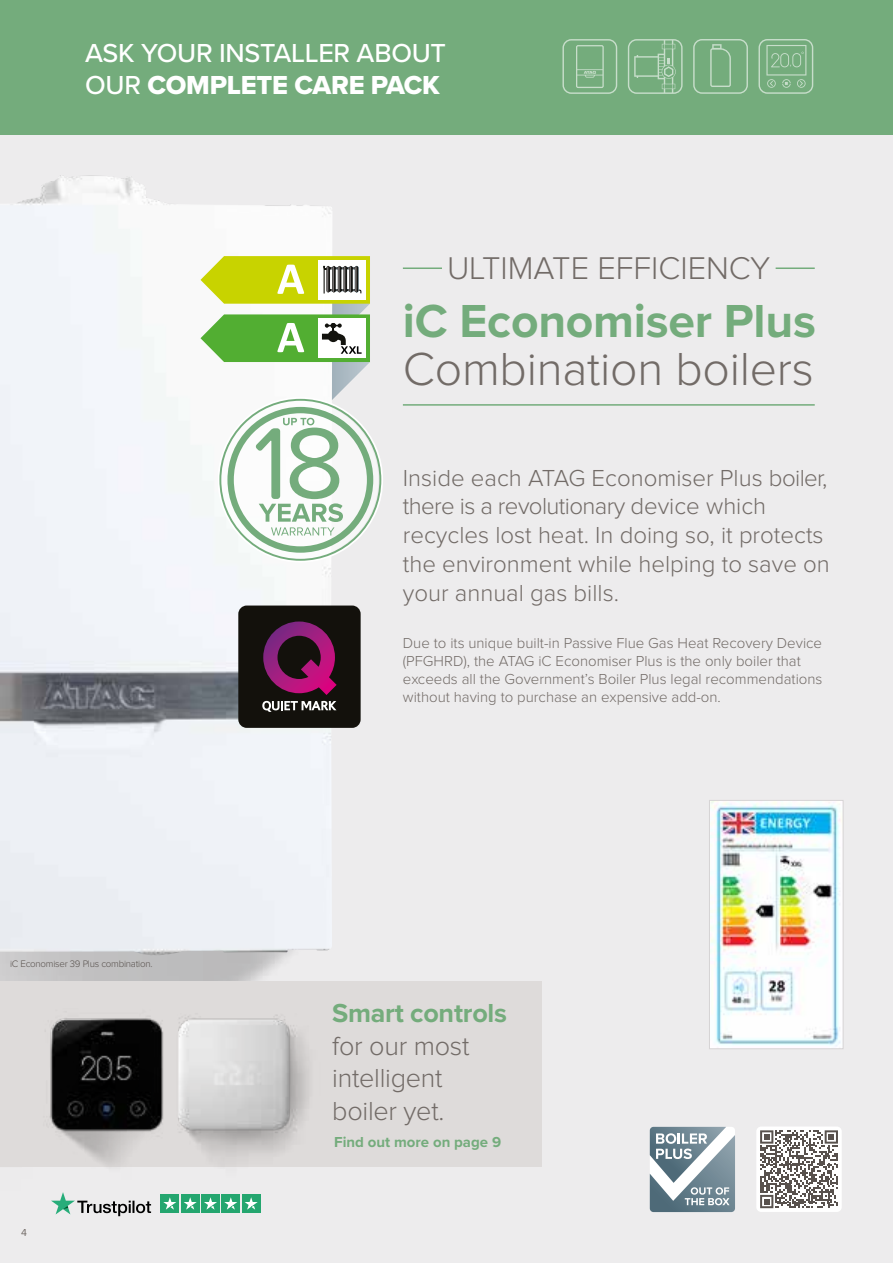
<style>
.page{position:relative;width:893px;height:1263px;background:#edeced}
.page>*{position:absolute;margin:0;border:0;box-sizing:border-box;transform-origin:0 0}
.t1{font:300 48px "Proxima Nova";letter-spacing:-.005em;color:#726b67}
.t2{font:700 48px "Proxima Nova";letter-spacing:-.005em;color:#74ac7c}
.t3{font:300 32.55px "Proxima Nova";color:#726b67}
.t4{font:300 27px/32.4px "Proxima Nova";letter-spacing:-.01em;color:#726b67}
.t5{font:500 27px "Proxima Nova";letter-spacing:-.01em;color:#fff}
.t6{font:27px "Proxima Nova Extrabld";letter-spacing:-.01em;color:#fff}
.t7{font:700 27px "Proxima Nova";letter-spacing:-.01em;color:#74ac7c}
.t8{font:300 24px/28.8px "Proxima Nova";color:#726b67}
.t9{font:300 15px/18px "Proxima Nova";color:#726b67}
.t10{font:700 15px "Proxima Nova";color:#74ac7c}
.t11{font:10.5px "Proxima Nova";color:#726b67}
.t12{font:300 9.75px "Proxima Nova";letter-spacing:-.025em;color:#58514d}
.s1{font-family:"Proxima Nova";font-weight:500}
</style>
<div class="page">
<div style="left:0;top:0;width:893px;height:135px;background:#74ac7c"></div>
<img style="left:0;top:175px;width:333px;height:780px">
<img style="left:709px;top:800px;width:134px;height:249px">
<hr style="left:776px;top:267px;width:39px;height:2px;background:#74ac7c">
<hr style="left:403px;top:267px;width:39px;height:2px;background:#74ac7c">
<hr style="left:403px;top:404px;width:412px;height:2px;background:#74ac7c">
<svg style="left:756px;top:1127px;width:86px;height:85px;background:#b5b2b1"></svg>
<div style="left:160px;top:1194px;width:19px;height:19px;background:#24a66f"></div>
<div style="left:181px;top:1194px;width:19px;height:19px;background:#24a66f"></div>
<div style="left:201px;top:1194px;width:19px;height:19px;background:#24a66f"></div>
<div style="left:221px;top:1194px;width:19px;height:19px;background:#24a66f"></div>
<div style="left:242px;top:1194px;width:19px;height:19px;background:#24a66f"></div>
<svg style="left:163px;top:1197px;width:13px;height:13px"></svg>
<svg style="left:184px;top:1197px;width:13px;height:13px"></svg>
<svg style="left:204px;top:1197px;width:13px;height:13px"></svg>
<svg style="left:224px;top:1197px;width:13px;height:13px"></svg>
<svg style="left:245px;top:1197px;width:13px;height:13px"></svg>
<svg style="left:51px;top:1192px;width:100px;height:24px"></svg>
<svg style="left:693px;top:39px;width:55px;height:55px"></svg>
<svg style="left:562px;top:39px;width:55px;height:55px"></svg>
<svg style="left:628px;top:39px;width:55px;height:55px"></svg>
<svg style="left:758px;top:39px;width:55px;height:55px"></svg>
<div style="left:0;top:981px;width:542px;height:186px;background:#dedbda"></div>
<img style="left:178px;top:1015px;width:131px;height:156px">
<img style="left:50px;top:1018px;width:114px;height:33px">
<img style="left:50px;top:1051px;width:114px;height:119px">
<svg style="left:650px;top:1127px;width:85px;height:85px;background:#94a6af"></svg>
<div style="left:238px;top:605px;width:123px;height:123px;background:#13110c;border-radius:8px"></div>
<svg style="left:262px;top:701px;width:74px;height:11px"></svg>
<svg style="left:263px;top:621px;width:74px;height:74px"></svg>
<svg style="left:200px;top:256px;width:183px;height:306px"></svg>
<h3 class="t5" style="left:85px;top:33px;width:363px">ASK YOUR INSTALLER ABOUT</h3>
<h3 class="t6" style="left:85px;top:65px;width:356px"><span class="s1">OUR</span> COMPLETE CARE PACK</h3>
<h2 class="t3" style="left:447px;top:253px;width:325px">ULTIMATE EFFICIENCY</h2>
<h1 class="t2" style="left:403px;top:285px;width:414px">iC Economiser Plus</h1>
<h1 class="t1" style="left:403px;top:347px;width:412px">Combination boilers</h1>
<p class="t12" style="left:10px;top:959px;width:144px">iC Economiser 39 Plus combination.</p>
<p class="t11" style="left:21px;top:1227px;width:7px">4</p>
<h3 class="t8" style="left:403px;top:464px;width:428px">Inside each ATAG Economiser Plus boiler, there is a revolutionary device which recycles lost heat. In doing so, it protects the environment while helping to save on your annual gas bills.</h3>
<p class="t9" style="left:403px;top:634px;width:421px">Due to its unique built-in Passive Flue Gas Heat Recovery Device (PFGHRD), the ATAG iC Economiser Plus is the only boiler that exceeds all the Government’s Boiler Plus legal recommendations without having to purchase an expensive add-on.</p>
<h3 class="t7" style="left:332px;top:993px;width:176px">Smart controls</h3>
<h3 class="t4" style="left:332px;top:1031px;width:139px">for our most intelligent boiler yet.</h3>
<p class="t10" style="left:334px;top:1131px;width:168px">Find out more on page 9</p>
</div>
